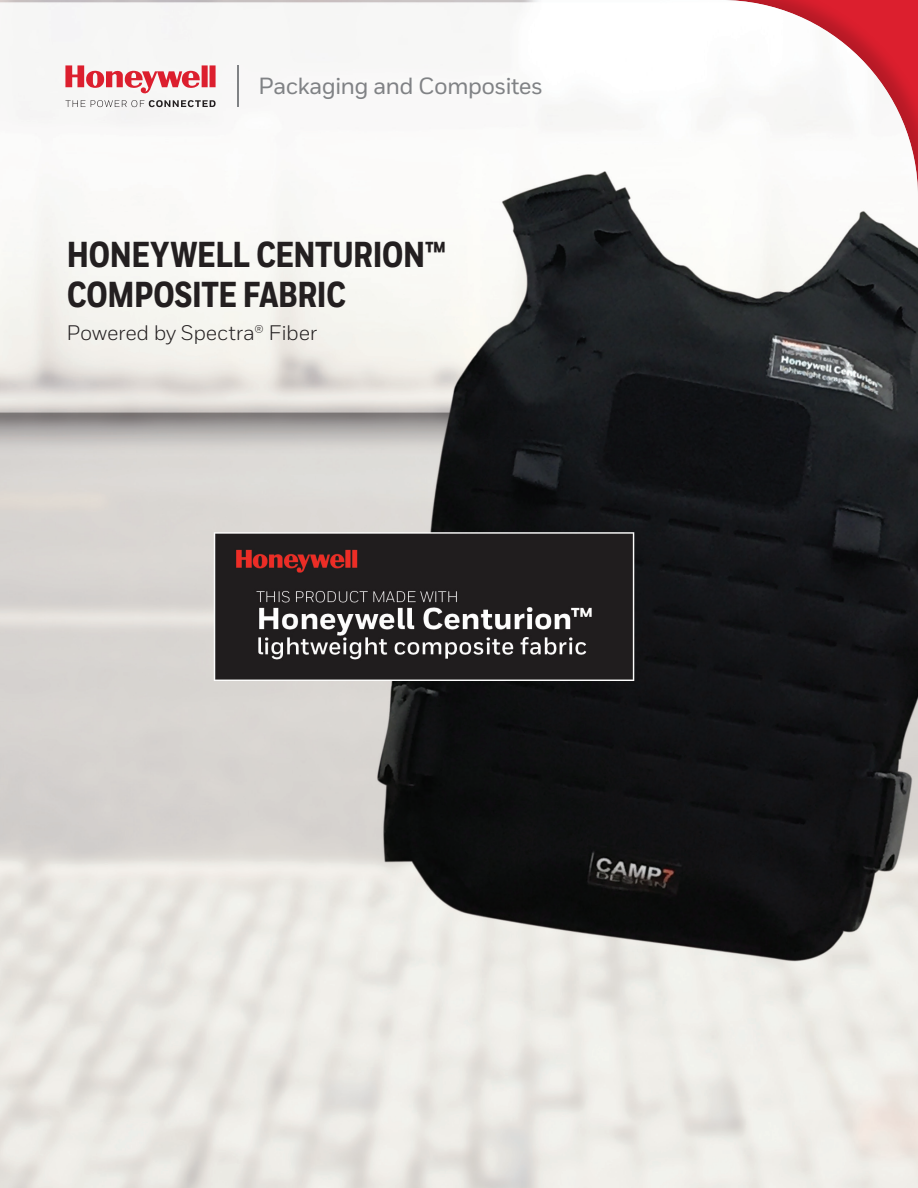
<style>
.page{position:relative;width:918px;height:1188px;background:#fff}
.page>*{position:absolute;margin:0;border:0;box-sizing:border-box;transform-origin:0 0}
.Cover__Title__All_Ca{font:800 36px/40.5px "Honeywell Cond";letter-spacing:-.01em;color:#231f20}
.Connected_Logotype{font:500 23.4px "Honeywell Sans";letter-spacing:-.035em;color:#808285}
.Cover__Subtitle{font:21px "Honeywell Sans";letter-spacing:-.01em;color:#231f20}
</style>
<div class="page">
<img style="left:0;top:0;width:918px;height:1188px">
<div style="left:333px;top:0;width:585px;height:585px;background:#231f20;opacity:.2"></div>
<hr style="left:237px;top:65px;width:2px;height:42px;background:#808285">
<svg style="left:65px;top:65px;width:151px;height:29px"></svg>
<svg style="left:65px;top:100px;width:151px;height:7px"></svg>
<p class="Connected_Logotype" style="left:258px;top:72px;width:287px">Packaging and Composites</p>
<p class="Cover__Title__All_Ca" style="left:67px;top:235px;width:380px">HONEYWELL CENTURION™<br>COMPOSITE FABRIC</p>
<p class="Cover__Subtitle" style="left:67px;top:320px;width:252px">Powered by Spectra® Fiber</p>
</div>
